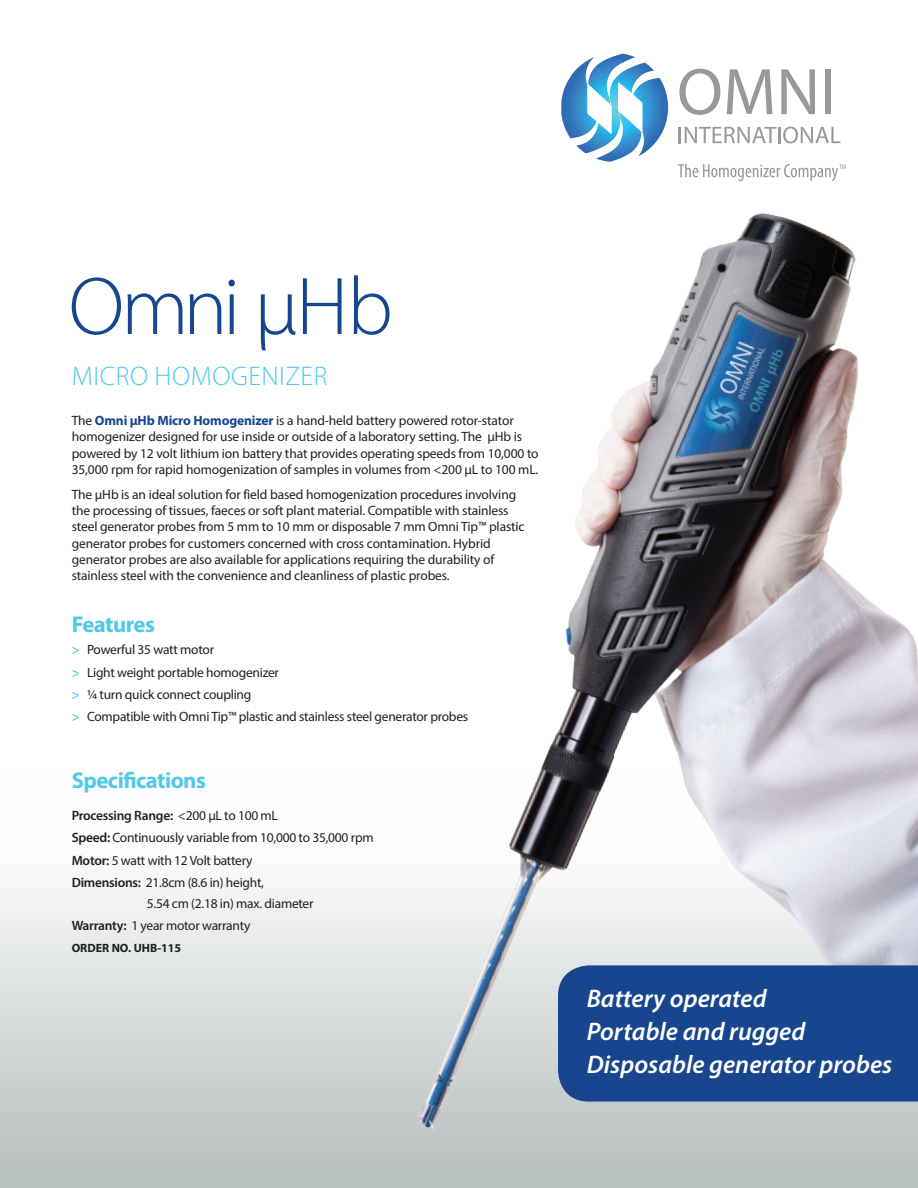
<style>
.page{position:relative;width:918px;height:1188px;background:#fff}
.page>*{position:absolute;margin:0;border:0;box-sizing:border-box;transform-origin:0 0}
.t1{font:300 82.5px "Myriad Pro";letter-spacing:-.035em;color:#17468e}
.t2{font:300 27px "Myriad Pro";letter-spacing:.02em;color:#51c9e8}
.t3{font:italic 600 25.5px/33px "Myriad Pro";color:#fff}
.t4{font:700 22.8px "Myriad Pro";letter-spacing:-.025em;color:#51c9e8}
.t5{font:13.5px/16.2px "Myriad Pro";letter-spacing:-.01em;color:#231f20}
.t6{font:600 13.5px "Myriad Pro";letter-spacing:-.02em;color:#231f20}
.t7{font:700 12px "Myriad Pro";color:#231f20}
.s1{font-weight:700;color:#17468e}
.s2{font-weight:600;color:#51c9e8}
.s3{font-weight:400}
.s4{font-weight:600}
</style>
<div class="page">
<div style="left:0;top:769px;width:918px;height:419px;background:linear-gradient(to bottom,#fff,#b7bebe)"></div>
<svg style="left:561px;top:54px;width:107px;height:102px"></svg>
<svg style="left:679px;top:69px;width:41px;height:46px"></svg>
<svg style="left:727px;top:69px;width:45px;height:45px"></svg>
<svg style="left:781px;top:69px;width:34px;height:45px"></svg>
<div style="left:825px;top:69px;width:6px;height:45px;background:#9a999a"></div>
<svg style="left:679px;top:127px;width:161px;height:16px"></svg>
<svg style="left:678px;top:164px;width:168px;height:17px"></svg>
<img style="left:415px;top:213px;width:503px;height:921px">
<div style="left:558px;top:965px;width:360px;height:137px;background:#17468e"></div>
<h1 class="t1" style="left:69px;top:261px;width:326px">Omni µHb</h1>
<h2 class="t2" style="left:72px;top:361px;width:257px">MICRO HOMOGENIZER</h2>
<p class="t5" style="left:72px;top:412px;width:469px">The <span class="s1">Omni µHb Micro Homogenizer</span> is a hand-held battery powered rotor-stator homogenizer designed for use inside or outside of a laboratory setting. The µHb is powered by 12 volt lithium ion battery that provides operating speeds from 10,000 to 35,000 rpm for rapid homogenization of samples in volumes from &lt;200 µL to 100 mL.</p>
<p class="t5" style="left:72px;top:486px;width:454px">The µHb is an ideal solution for field based homogenization procedures involving the processing of tissues, faeces or soft plant material. Compatible with stainless steel generator probes from 5 mm to 10 mm or disposable 7 mm Omni Tip™ plastic generator probes for customers concerned with cross contamination. Hybrid generator probes are also available for applications requiring the durability of stainless steel with the convenience and cleanliness of plastic probes.</p>
<h3 class="t4" style="left:72px;top:610px;width:85px">Features</h3>
<p class="t5" style="left:72px;top:639px;width:398px;line-height:22.2px"><span class="s2">&gt;</span> Powerful 35 watt motor<br><span class="s2">&gt;</span> Light weight portable homogenizer<br><span class="s2">&gt;</span> ¼ turn quick connect coupling<br><span class="s2">&gt;</span> Compatible with Omni Tip™ plastic and stainless steel generator probes</p>
<h3 class="t4" style="left:72px;top:765px;width:136px">Specifications</h3>
<p class="t6" style="left:72px;top:807px;width:208px">Processing Range: <span class="s3">&lt;200 µL to 100 mL</span></p>
<p class="t5" style="left:72px;top:830px;width:304px"><span class="s4">Speed:</span> Continuously variable from 10,000 to 35,000 rpm</p>
<p class="t5" style="left:72px;top:852px;width:182px"><span class="s4">Motor:</span> 5 watt with 12 Volt battery</p>
<p class="t5" style="left:72px;top:874px;width:194px"><span class="s4">Dimensions:</span> 21.8cm (8.6 in) height,</p>
<p class="t5" style="left:147px;top:895px;width:168px">5.54 cm (2.18 in) max. diameter</p>
<p class="t5" style="left:72px;top:917px;width:180px"><span class="s4">Warranty:</span> 1 year motor warranty</p>
<p class="t7" style="left:72px;top:941px;width:111px">ORDER NO. UHB-115</p>
<h3 class="t3" style="left:587px;top:981px;width:307px">Battery operated<br>Portable and rugged<br>Disposable generator probes</h3>
</div>
